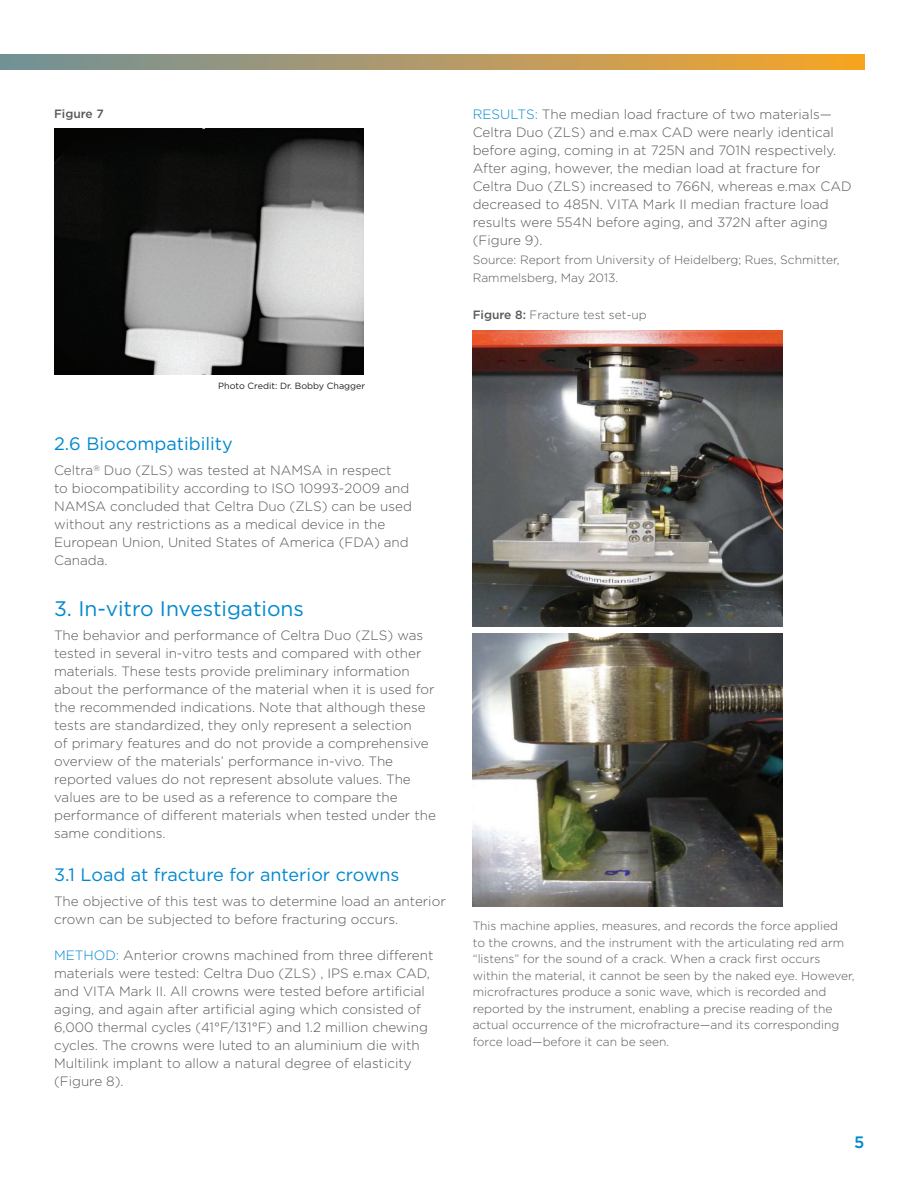
<style>
.page{position:relative;width:918px;height:1188px;background:#fff}
.page>*{position:absolute;margin:0;border:0;box-sizing:border-box;transform-origin:0 0}
.t1{font:21px "Gotham";color:#0088ce}
.t2{font:18px "Gotham";color:#0088ce}
.t3{font:500 16.5px "Gotham";color:#0088ce}
.t4{font:300 13.5px/18px "Gotham";color:#57585a}
.t5{font:300 12px/16.5px "Gotham";color:#57585a}
.t6{font:500 12px "Gotham";color:#57585a}
.t7{font:9px "Gotham";color:#231f20}
.s1{color:#0088ce}
.s2{font-weight:500}
</style>
<div class="page">
<img style="left:54px;top:128px;width:310px;height:247px">
<img style="left:473px;top:330px;width:309px;height:296px">
<img style="left:473px;top:634px;width:309px;height:272px">
<div style="left:0;top:54px;width:864px;height:16px;background:linear-gradient(to right,#70909e,#f6a42c)"></div>
<p class="t6" style="left:54px;top:107px;width:51px">Figure 7</p>
<p class="t7" style="left:218px;top:381px;width:148px">Photo Credit: Dr. Bobby Chagger</p>
<h2 class="t2" style="left:54px;top:434px;width:180px">2.6 Biocompatibility</h2>
<p class="t4" style="left:54px;top:461px;width:359px">Celtra<sup>®</sup> Duo (ZLS) was tested at NAMSA in respect<br>to biocompatibility according to ISO 10993-2009 and NAMSA concluded that Celtra Duo (ZLS) can be used without any restrictions as a medical device in the European Union, United States of America (FDA) and Canada.</p>
<h1 class="t1" style="left:54px;top:596px;width:251px">3. In-vitro Investigations</h1>
<p class="t4" style="left:54px;top:626px;width:383px">The behavior and performance of Celtra Duo (ZLS) was tested in several in-vitro tests and compared with other materials. These tests provide preliminary information about the performance of the material when it is used for the recommended indications. Note that although these tests are standardized, they only represent a selection<br>of primary features and do not provide a comprehensive overview of the materials’ performance in-vivo. The reported values do not represent absolute values. The values are to be used as a reference to compare the performance of different materials when tested under the same conditions.</p>
<h2 class="t2" style="left:54px;top:864px;width:347px">3.1 Load at fracture for anterior crowns</h2>
<p class="t4" style="left:54px;top:891px;width:393px">The objective of this test was to determine load an anterior crown can be subjected to before fracturing occurs.</p>
<p class="t4" style="left:54px;top:945px;width:381px"><span class="s1">METHOD:</span> Anterior crowns machined from three different materials were tested: Celtra Duo (ZLS) , IPS e.max CAD, and VITA Mark II. All crowns were tested before artificial aging, and again after artificial aging which consisted of 6,000 thermal cycles (41°F/131°F) and 1.2 million chewing cycles. The crowns were luted to an aluminium die with Multilink implant to allow a natural degree of elasticity (Figure 8).</p>
<p class="t4" style="left:473px;top:105px;width:380px"><span class="s1">RESULTS:</span> The median load fracture of two materials— Celtra Duo (ZLS) and e.max CAD were nearly identical before aging, coming in at 725N and 701N respectively.<br>After aging, however, the median load at fracture for Celtra Duo (ZLS) increased to 766N, whereas e.max CAD decreased to 485N. VITA Mark II median fracture load results were 554N before aging, and 372N after aging (Figure 9).</p>
<p class="t5" style="left:473px;top:250px;width:368px;line-height:18px">Source: Report from University of Heidelberg; Rues, Schmitter,<br>Rammelsberg, May 2013.</p>
<p class="t5" style="left:473px;top:307px;width:176px"><span class="s2">Figure 8:</span> Fracture test set-up</p>
<p class="t5" style="left:473px;top:917px;width:383px">This machine applies, measures, and records the force applied<br>to the crowns, and the instrument with the articulating red arm “listens” for the sound of a crack. When a crack first occurs within the material, it cannot be seen by the naked eye. However, microfractures produce a sonic wave, which is recorded and reported by the instrument, enabling a precise reading of the actual occurrence of the microfracture—and its corresponding force load—before it can be seen.</p>
<p class="t3" style="left:854px;top:1133px;width:12px">5</p>
</div>
